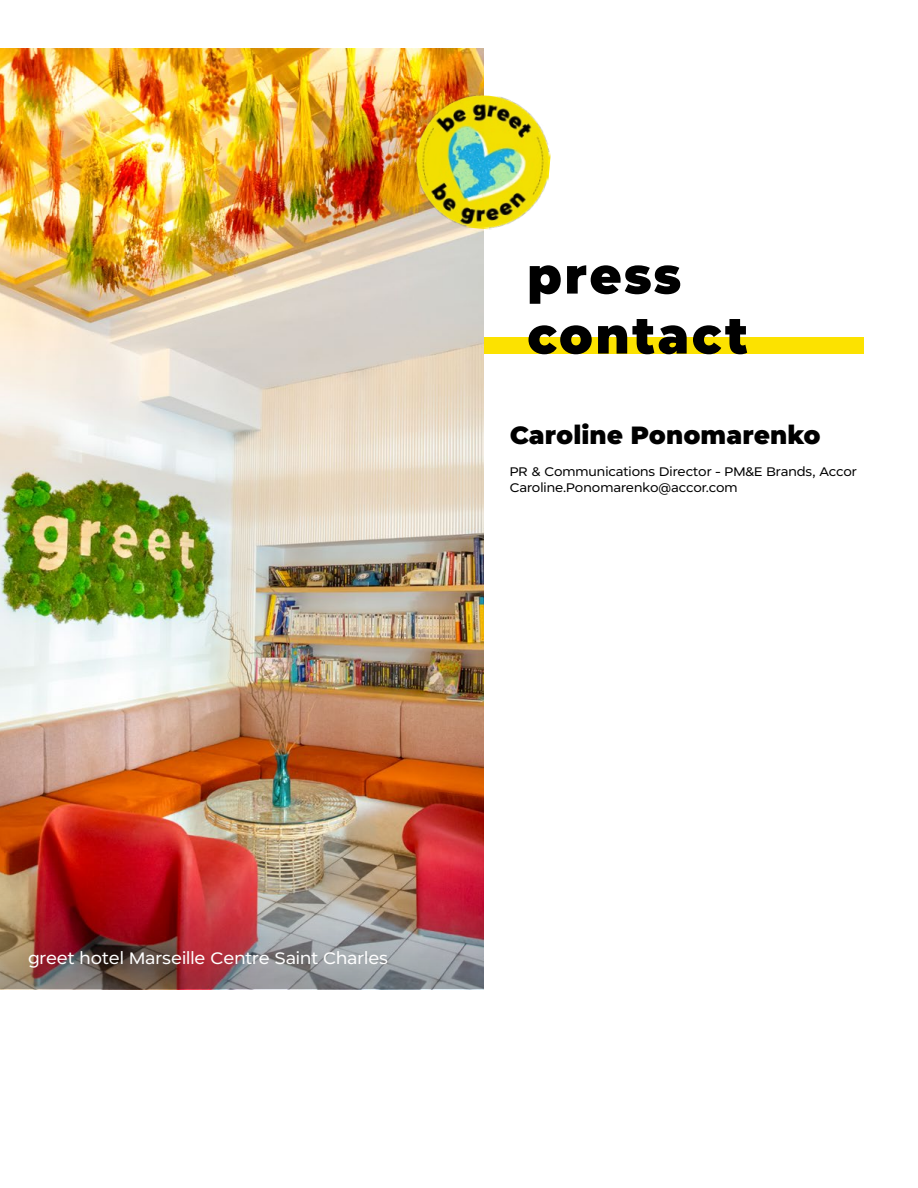
<style>
.page{position:relative;width:918px;height:1188px;background:#fff}
.page>*{position:absolute;margin:0;border:0;box-sizing:border-box;transform-origin:0 0}
.t1{font:900 54px/60px "Greet";letter-spacing:.04em;color:#000}
.t2{font:900 27px "Greet";color:#000}
.t3{font:18px "Greet";color:#fff}
.t4{font:13.5px/16.2px "Greet";color:#000}
</style>
<div class="page">
<div style="left:378px;top:337px;width:486px;height:17px;background:#fce200"></div>
<img style="left:0;top:49px;width:483px;height:785px">
<img style="left:0;top:834px;width:483px;height:155px">
<img style="left:411px;top:90px;width:140px;height:144px">
<h1 class="t1" style="left:527px;top:245px;width:222px">press contact</h1>
<h2 class="t2" style="left:510px;top:419px;width:312px">Caroline Ponomarenko</h2>
<p class="t4" style="left:510px;top:463px;width:349px">PR &amp; Communications Director - PM&amp;E Brands, Accor<br>Caroline.Ponomarenko@accor.com</p>
<h3 class="t3" style="left:28px;top:948px;width:362px">greet hotel Marseille Centre Saint Charles</h3>
</div>
